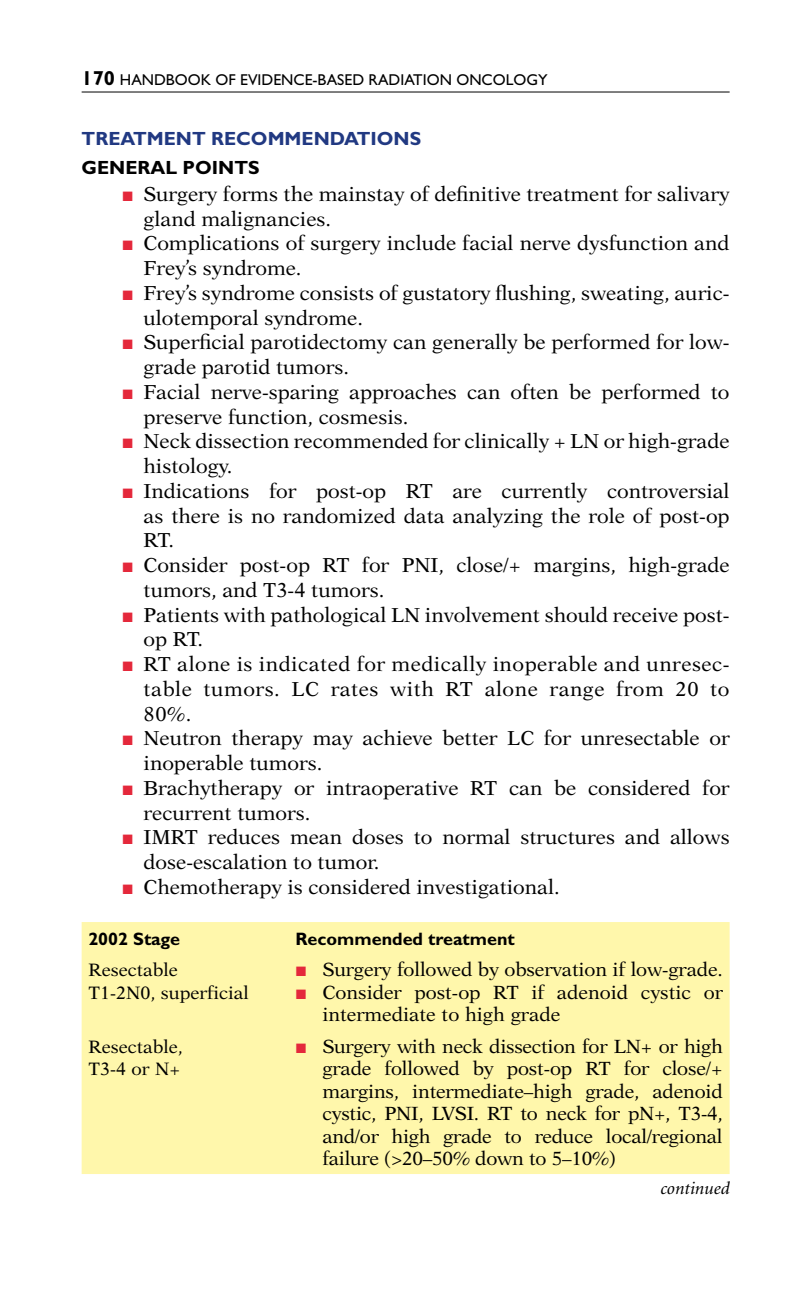
<style>
.page{position:relative;width:810px;height:1296px;background:#fff}
.page>*{position:absolute;margin:0;border:0;box-sizing:border-box;transform-origin:0 0}
.t1{font:20.25px "New Aster";color:#000}
.t2{font:20.25px "New Aster";letter-spacing:.025em;color:#000}
.t3{font:19.12px/22.5px "New Aster";letter-spacing:-.005em;color:#000;text-align:justify}
.t4{font:700 19.12px "Gill Sans";color:#213982}
.t5{font:700 19.12px "Gill Sans";color:#000}
.t6{font:18px/22.5px "New Aster";color:#000}
.t7{font:700 18px "Gill Sans";color:#000}
.t8{font:italic 18px "Minion";color:#000}
.t9{font:15.75px "Gill Sans";color:#000}
.s1{font-weight:700;font-size:20.25px}
.s2{font-family:"Mathematical Pi Six";font-size:13.5px;color:#e4283b}
</style>
<div class="page">
<hr style="left:82px;top:92px;width:648px;height:1px;background:#000">
<div style="left:82px;top:922px;width:648px;height:252px;background:#fff7ab"></div>
<p class="t9" style="left:82px;top:71px;width:467px"><span class="s1">170</span> HANDBOOK OF EVIDENCE-BASED RADIATION ONCOLOGY</p>
<p class="t4" style="left:82px;top:127px;width:187px">TREATM ENT RECOMM</p>
<p class="t4" style="left:302px;top:127px;width:69px">EN DATION</p>
<p class="t4" style="left:410px;top:127px;width:13px">S</p>
<p class="t5" style="left:82px;top:156px;width:58px">General</p>
<p class="t5" style="left:183px;top:156px;width:75px">points</p>
<p class="t1" style="left:122px;top:182px;width:609px"><span class="s2">J</span> Surgery forms the mainstay of definitive treatment for salivary</p>
<p class="t1" style="left:144px;top:207px;width:189px">gland malignancies.</p>
<p class="t1" style="left:122px;top:232px;width:609px"><span class="s2">J</span> Complications of surgery include facial nerve dysfunction and</p>
<p class="t1" style="left:144px;top:256px;width:159px">Frey’s syndrome.</p>
<p class="t1" style="left:122px;top:281px;width:609px"><span class="s2">J</span> Frey’s syndrome consists of gustatory flushing, sweating, auric-</p>
<p class="t1" style="left:144px;top:306px;width:221px">ulotemporal syndrome.</p>
<p class="t1" style="left:122px;top:331px;width:609px"><span class="s2">J</span> Superficial parotidectomy can generally be performed for low-</p>
<p class="t1" style="left:144px;top:355px;width:207px">grade parotid tumors.</p>
<p class="t1" style="left:122px;top:380px;width:609px"><span class="s2">J</span> Facial nerve-sparing approaches can often be performed to</p>
<p class="t1" style="left:144px;top:405px;width:266px">preserve function, cosmesis.</p>
<p class="t1" style="left:122px;top:430px;width:609px"><span class="s2">J</span> Neck dissection recommended for clinically + LN or high-grade</p>
<p class="t1" style="left:144px;top:454px;width:90px">histology.</p>
<p class="t1" style="left:122px;top:479px;width:609px"><span class="s2">J</span> Indications for post-op RT are currently controversial</p>
<p class="t1" style="left:144px;top:504px;width:588px">as there is no randomized data analyzing the role of post-op</p>
<p class="t1" style="left:144px;top:529px;width:32px">RT.</p>
<p class="t1" style="left:122px;top:553px;width:609px"><span class="s2">J</span> Consider post-op RT for PNI, close/+ margins, high-grade</p>
<p class="t1" style="left:144px;top:578px;width:242px">tumors, and T3-4 tumors.</p>
<p class="t1" style="left:122px;top:603px;width:609px"><span class="s2">J</span> Patients with pathological LN involvement should receive post-</p>
<p class="t1" style="left:144px;top:628px;width:61px">op RT.</p>
<p class="t2" style="left:122px;top:652px;width:609px"><span class="s2">J</span> RT alone is indicated for medically inoperable and unresec-</p>
<p class="t2" style="left:144px;top:677px;width:587px">table tumors. LC rates with RT alone range from 20 to</p>
<p class="t1" style="left:144px;top:702px;width:49px">80%.</p>
<p class="t1" style="left:122px;top:727px;width:609px"><span class="s2">J</span> Neutron therapy may achieve better LC for unresectable or</p>
<p class="t1" style="left:144px;top:751px;width:180px">inoperable tumors.</p>
<p class="t1" style="left:122px;top:776px;width:609px"><span class="s2">J</span> Brachytherapy or intraoperative RT can be considered for</p>
<p class="t1" style="left:144px;top:801px;width:168px">recurrent tumors.</p>
<p class="t1" style="left:122px;top:826px;width:609px"><span class="s2">J</span> IMRT reduces mean doses to normal structures and allows</p>
<p class="t1" style="left:144px;top:850px;width:237px">dose-escalation to tumor.</p>
<p class="t1" style="left:122px;top:875px;width:439px"><span class="s2">J</span> Chemotherapy is considered investigational.</p>
<p class="t7" style="left:88px;top:928px;width:93px">2002 Stage</p>
<p class="t7" style="left:295px;top:928px;width:221px">Recommended treatment</p>
<p class="t6" style="left:88px;top:959px;width:162px">Resectable<br>T1-2N0, superficial</p>
<p class="t3" style="left:295px;top:958px;width:429px"><span class="s2">J</span> Surgery followed by observation if low-grade.</p>
<p class="t3" style="left:295px;top:981px;width:429px"><span class="s2">J</span> Consider post-op RT if adenoid cystic or</p>
<p class="t3" style="left:322px;top:1003px;width:239px">intermediate to high grade</p>
<p class="t6" style="left:88px;top:1035px;width:96px">Resectable,<br>T3-4 or N+</p>
<p class="t3" style="left:322px;top:1035px;width:402px;text-indent:-27px"><span class="s2">J</span> Surgery with neck dissection for LN+ or high grade followed by post-op RT for close/+ margins, intermediate–high grade, adenoid cystic, PNI, LVSI. RT to neck for pN+, T3-4, and/or high grade to reduce local/regional failure (&gt;20–50% down to 5–10%)</p>
<p class="t8" style="left:660px;top:1180px;width:71px">continued</p>
</div>
